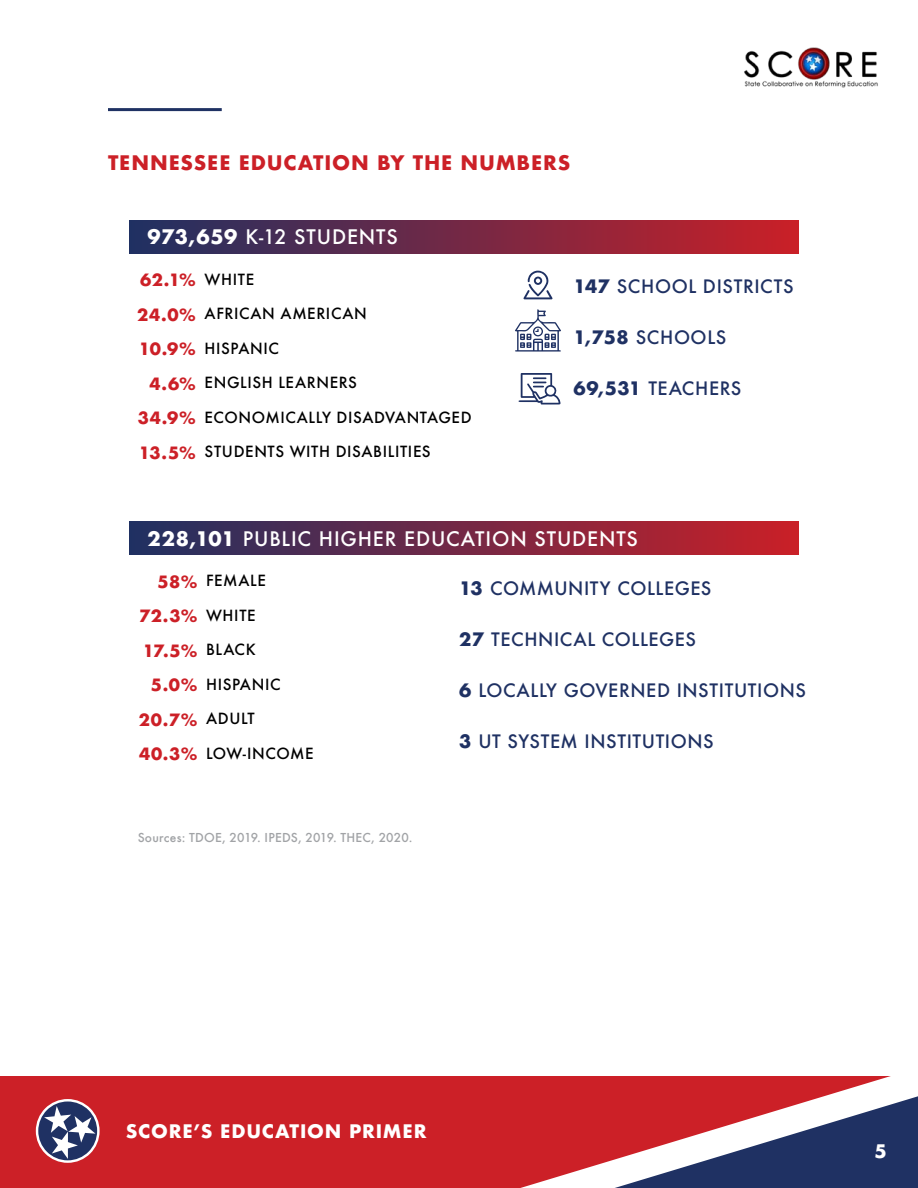
<style>
.page{position:relative;width:918px;height:1188px;background:#fff}
.page>*{position:absolute;margin:0;border:0;box-sizing:border-box;transform-origin:0 0}
.t1{font:500 19.5px "Futura";letter-spacing:.04em;color:#fff}
.t2{font:700 19.5px "Futura";letter-spacing:.045em;color:#cc2027}
.t3{font:700 18.15px "Futura";letter-spacing:.045em;color:#fff}
.t4{font:500 18px "Futura";letter-spacing:.03em;color:#1f3163}
.t5{font:700 16.5px/34.5px "Futura";letter-spacing:.025em;color:#cc2027;text-align:right}
.t6{font:500 15px "Futura";letter-spacing:.04em;color:#000}
.t7{font:500 12px "Futura";letter-spacing:.015em;color:#a1a3a6}
.s1{font-weight:700}
</style>
<div class="page">
<div style="left:0;top:1076px;width:918px;height:112px;background:#cc2027"></div>
<svg style="left:520px;top:1076px;width:398px;height:112px"></svg>
<svg style="left:36px;top:1099px;width:64px;height:64px"></svg>
<img style="left:744px;top:47px;width:134px;height:41px">
<div style="left:130px;top:220px;width:669px;height:34px;background:linear-gradient(to right,#1f3062,#ca2027)"></div>
<div style="left:130px;top:521px;width:669px;height:34px;background:linear-gradient(to right,#1f3062,#ca2027)"></div>
<svg style="left:524px;top:271px;width:29px;height:28px"></svg>
<svg style="left:515px;top:309px;width:46px;height:43px"></svg>
<svg style="left:519px;top:373px;width:41px;height:32px"></svg>
<hr style="left:108px;top:108px;width:114px;height:3px;background:#1f3163">
<h1 class="t2" style="left:108px;top:148px;width:464px">TENNESSEE EDUCATION BY THE NUMBERS</h1>
<h1 class="t1" style="left:147px;top:224px;width:252px"><span class="s1">973,659</span> K-12 STUDENTS</h1>
<p class="t5" style="left:137px;top:263px;width:60px">62.1%<br>24.0%<br>10.9%<br>4.6%<br>34.9%<br>13.5%</p>
<p class="t6" style="left:205px;top:269px;width:51px">WHITE</p>
<p class="t6" style="left:205px;top:303px;width:164px">AFRICAN AMERICAN</p>
<p class="t6" style="left:205px;top:338px;width:76px">HISPANIC</p>
<p class="t6" style="left:205px;top:372px;width:154px">ENGLISH LEARNERS</p>
<p class="t6" style="left:205px;top:407px;width:269px">ECONOMICALLY DISADVANTAGED</p>
<p class="t6" style="left:205px;top:441px;width:228px">STUDENTS WITH DISABILITIES</p>
<p class="t4" style="left:573px;top:274px;width:222px"><span class="s1">147</span> SCHOOL DISTRICTS</p>
<p class="t4" style="left:573px;top:325px;width:154px"><span class="s1">1,758</span> SCHOOLS</p>
<p class="t4" style="left:573px;top:376px;width:169px"><span class="s1">69,531</span> TEACHERS</p>
<h1 class="t1" style="left:147px;top:525px;width:492px"><span class="s1">228,101</span> PUBLIC HIGHER EDUCATION STUDENTS</h1>
<p class="t5" style="left:139px;top:564px;width:60px">58%<br>72.3%<br>17.5%<br>5.0%<br>20.7%<br>40.3%</p>
<p class="t6" style="left:206px;top:570px;width:61px">FEMALE</p>
<p class="t6" style="left:206px;top:605px;width:51px">WHITE</p>
<p class="t6" style="left:206px;top:639px;width:51px">BLACK</p>
<p class="t6" style="left:206px;top:674px;width:76px">HISPANIC</p>
<p class="t6" style="left:206px;top:708px;width:50px">ADULT</p>
<p class="t6" style="left:206px;top:743px;width:109px">LOW-INCOME</p>
<p class="t7" style="left:138px;top:829px;width:276px">Sources: TDOE, 2019. IPEDS, 2019. THEC, 2020.</p>
<p class="t4" style="left:459px;top:576px;width:254px"><span class="s1">13</span> COMMUNITY COLLEGES</p>
<p class="t4" style="left:459px;top:627px;width:238px"><span class="s1">27</span> TECHNICAL COLLEGES</p>
<p class="t4" style="left:459px;top:678px;width:348px"><span class="s1">6</span> LOCALLY GOVERNED INSTITUTIONS</p>
<p class="t4" style="left:459px;top:729px;width:256px"><span class="s1">3</span> UT SYSTEM INSTITUTIONS</p>
<p class="t3" style="left:126px;top:1118px;width:302px">SCORE’S EDUCATION PRIMER</p>
<p class="t3" style="left:875px;top:1138px;width:14px">5</p>
</div>
